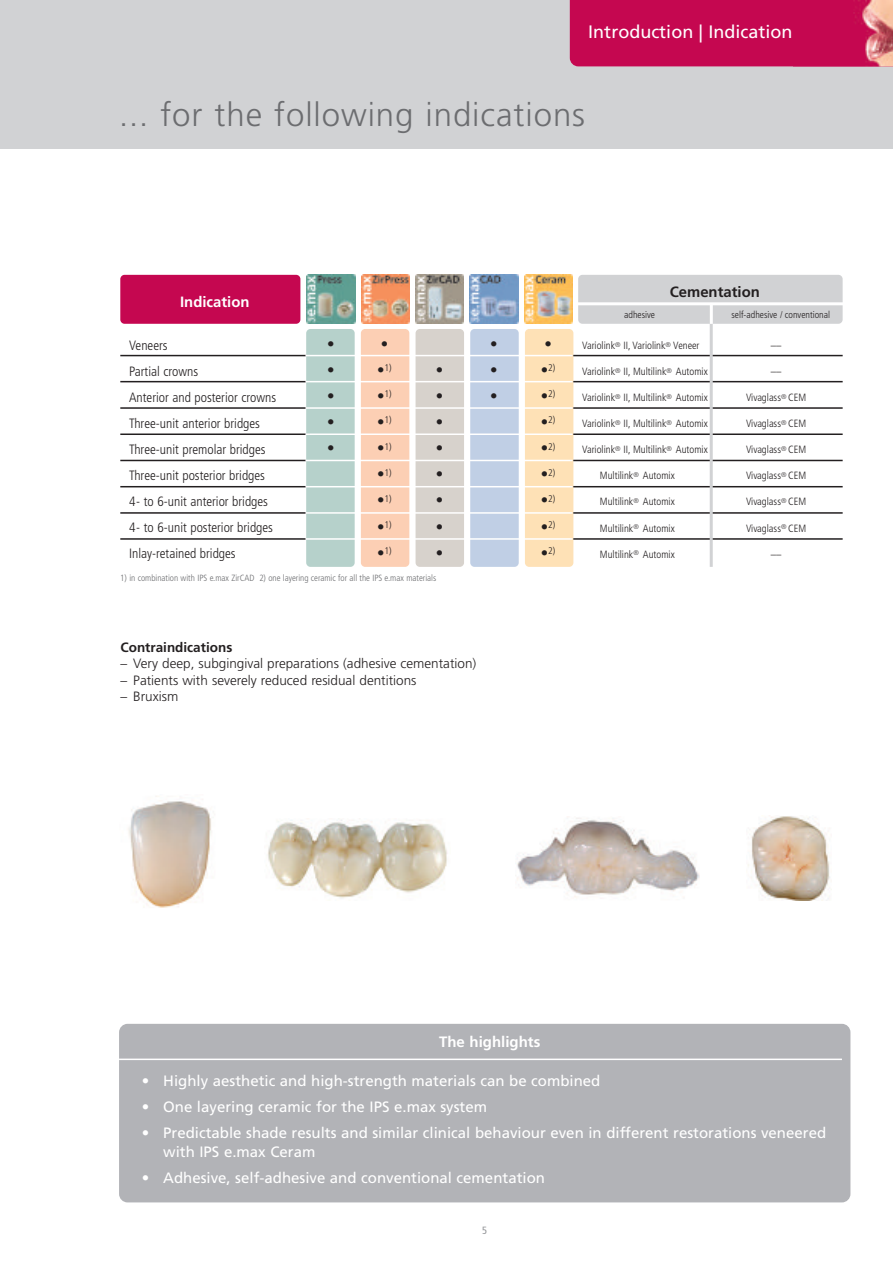
<style>
.page{position:relative;width:893px;height:1263px;background:#fff}
.page>*{position:absolute;margin:0;border:0;box-sizing:border-box;transform-origin:0 0}
.t1{font:300 33px "Frutiger";letter-spacing:.03em;color:#6c6d70}
.t2{font:18px "Frutiger";color:#fff}
.t3{font:15px/19.5px "Frutiger";color:#fff}
.t4{font:700 15px "Frutiger";color:#fff}
.t5{font:300 condensed 14.85px/26.1px "Frutiger";color:#231f20;text-align:justify}
.t6{font:700 14.85px "Frutiger";color:#231f20}
.t7{font:700 14.85px "Frutiger";color:#fff}
.t8{font:300 condensed 13.5px/26.1px "Frutiger";color:#231f20}
.t9{font:300 13.5px "Frutiger";color:#231f20}
.t10{font:700 13.5px "Frutiger";color:#231f20}
.t11{font:300 condensed 10.5px "Frutiger";color:#231f20}
.t12{font:condensed 10.5px "Frutiger";color:#939598}
.t13{font:300 condensed 9.75px "Frutiger";color:#231f20}
.t14{font:300 condensed 9.6px "Frutiger";color:#231f20}
.t15{font:300 condensed 9px "Frutiger";color:#6c6d70}
.s1{font-size:14.85px}
</style>
<div class="page">
<div style="left:0;top:0;width:893px;height:148px;background:#d1d2d4"></div>
<div style="left:570px;top:0;width:323px;height:66px;background:#c50750"></div>
<img style="left:793px;top:1px;width:100px;height:65px">
<div style="left:119px;top:1024px;width:731px;height:178px;background:#b2b3b7;border-radius:9px"></div>
<hr style="left:119px;top:1058px;width:723px;height:2px;background:#fff">
<img style="left:268px;top:820px;width:180px;height:78px">
<img style="left:517px;top:818px;width:182px;height:80px">
<img style="left:128px;top:796px;width:84px;height:112px">
<img style="left:748px;top:816px;width:82px;height:84px">
<div style="left:120px;top:275px;width:180px;height:49px;background:#c50750;border-radius:4px"></div>
<div style="left:578px;top:275px;width:265px;height:49px;background:#d1d2d4;border-radius:4px"></div>
<div style="left:306px;top:329px;width:49px;height:238px;background:#b6d1cb;border-radius:4px"></div>
<div style="left:361px;top:329px;width:48px;height:238px;background:#fccfb4;border-radius:4px"></div>
<div style="left:416px;top:329px;width:48px;height:238px;background:#d7d2cc;border-radius:4px"></div>
<div style="left:470px;top:329px;width:49px;height:238px;background:#c0cfe5;border-radius:4px"></div>
<div style="left:525px;top:329px;width:48px;height:238px;background:#fee1b6;border-radius:4px"></div>
<img style="left:307px;top:275px;width:48px;height:48px">
<img style="left:361px;top:275px;width:49px;height:48px">
<img style="left:415px;top:275px;width:49px;height:48px">
<img style="left:524px;top:275px;width:48px;height:48px">
<img style="left:470px;top:275px;width:48px;height:48px">
<hr style="left:120px;top:355px;width:186px;height:1px;background:#231f20">
<hr style="left:120px;top:407px;width:186px;height:2px;background:#231f20">
<hr style="left:120px;top:433px;width:186px;height:2px;background:#231f20">
<hr style="left:120px;top:460px;width:186px;height:1px;background:#231f20">
<hr style="left:120px;top:486px;width:186px;height:1px;background:#231f20">
<hr style="left:120px;top:512px;width:186px;height:2px;background:#231f20">
<hr style="left:120px;top:381px;width:186px;height:1px;background:#231f20">
<hr style="left:573px;top:355px;width:270px;height:1px;background:#231f20">
<hr style="left:573px;top:407px;width:270px;height:2px;background:#231f20">
<hr style="left:573px;top:433px;width:270px;height:2px;background:#231f20">
<hr style="left:573px;top:460px;width:270px;height:1px;background:#231f20">
<hr style="left:573px;top:486px;width:270px;height:1px;background:#231f20">
<hr style="left:573px;top:512px;width:270px;height:2px;background:#231f20">
<hr style="left:573px;top:381px;width:270px;height:1px;background:#231f20">
<hr style="left:306px;top:355px;width:266px;height:1px;background:#fff">
<hr style="left:306px;top:407px;width:266px;height:2px;background:#fff">
<hr style="left:306px;top:433px;width:266px;height:2px;background:#fff">
<hr style="left:306px;top:460px;width:266px;height:1px;background:#fff">
<hr style="left:306px;top:486px;width:266px;height:1px;background:#fff">
<hr style="left:306px;top:512px;width:266px;height:2px;background:#fff">
<hr style="left:120px;top:538px;width:186px;height:2px;background:#231f20">
<hr style="left:573px;top:538px;width:270px;height:2px;background:#231f20">
<hr style="left:306px;top:538px;width:266px;height:2px;background:#fff">
<hr style="left:306px;top:381px;width:266px;height:1px;background:#fff">
<hr style="left:710px;top:322px;width:3px;height:245px;background:#d1d2d4">
<hr style="left:576px;top:302px;width:267px;height:3px;background:#fff">
<hr style="left:710px;top:304px;width:3px;height:20px;background:#fff">
<h2 class="t2" style="left:588px;top:24px;width:206px">Introduction | Indication</h2>
<h1 class="t1" style="left:119px;top:101px;width:468px">... for the following indications</h1>
<h3 class="t7" style="left:180px;top:296px;width:71px">Indication</h3>
<p class="t8" style="left:129px;top:333px;width:149px">Veneers<br>Partial crowns<br>Anterior and posterior crowns<br>Three-unit anterior bridges<br>Three-unit premolar bridges<br>Three-unit posterior bridges<br>4- to 6-unit anterior bridges<br>4- to 6-unit posterior bridges<br>Inlay-retained bridges</p>
<h3 class="t5" style="left:327px;top:332px;width:9px">• • • • •</h3>
<h3 class="t5" style="left:381px;top:332px;width:9px">•</h3>
<p class="t14" style="left:377px;top:364px;width:16px"><span class="s1">•</span>1)</p>
<p class="t14" style="left:377px;top:390px;width:16px"><span class="s1">•</span>1)</p>
<p class="t14" style="left:377px;top:416px;width:16px"><span class="s1">•</span>1)</p>
<p class="t14" style="left:377px;top:442px;width:16px"><span class="s1">•</span>1)</p>
<p class="t14" style="left:377px;top:468px;width:16px"><span class="s1">•</span>1)</p>
<p class="t14" style="left:377px;top:494px;width:16px"><span class="s1">•</span>1)</p>
<p class="t14" style="left:377px;top:520px;width:16px"><span class="s1">•</span>1)</p>
<p class="t14" style="left:377px;top:546px;width:16px"><span class="s1">•</span>1)</p>
<h3 class="t5" style="left:436px;top:358px;width:9px">• • • • • • • •</h3>
<p class="t15" style="left:120px;top:575px;width:317px">1) in combination with IPS e.max ZirCAD 2) one layering ceramic for all the IPS e.max materials</p>
<h3 class="t5" style="left:490px;top:332px;width:9px">• • •</h3>
<h3 class="t5" style="left:544px;top:332px;width:9px">•</h3>
<p class="t14" style="left:541px;top:364px;width:16px"><span class="s1">•</span>2)</p>
<p class="t14" style="left:541px;top:390px;width:16px"><span class="s1">•</span>2)</p>
<p class="t14" style="left:541px;top:416px;width:16px"><span class="s1">•</span>2)</p>
<p class="t14" style="left:541px;top:442px;width:16px"><span class="s1">•</span>2)</p>
<p class="t14" style="left:541px;top:468px;width:16px"><span class="s1">•</span>2)</p>
<p class="t14" style="left:541px;top:494px;width:16px"><span class="s1">•</span>2)</p>
<p class="t14" style="left:541px;top:520px;width:16px"><span class="s1">•</span>2)</p>
<p class="t14" style="left:541px;top:546px;width:16px"><span class="s1">•</span>2)</p>
<p class="t10" style="left:121px;top:641px;width:113px">Contraindications</p>
<p class="t9" style="left:121px;top:658px;width:357px">– Very deep, subgingival preparations (adhesive cementation)</p>
<p class="t9" style="left:121px;top:674px;width:297px">– Patients with severely reduced residual dentitions</p>
<p class="t9" style="left:121px;top:691px;width:59px">– Bruxism</p>
<h3 class="t6" style="left:670px;top:286px;width:92px">Cementation</h3>
<p class="t13" style="left:624px;top:310px;width:32px">adhesive</p>
<p class="t13" style="left:731px;top:310px;width:100px">self-adhesive / conventional</p>
<p class="t11" style="left:582px;top:341px;width:119px">Variolink<sup>®</sup> II, Variolink<sup>®</sup> Veneer</p>
<p class="t11" style="left:771px;top:341px;width:12px">––</p>
<p class="t11" style="left:582px;top:367px;width:127px">Variolink<sup>®</sup> II, Multilink<sup>®</sup> Automix</p>
<p class="t11" style="left:771px;top:367px;width:12px">––</p>
<p class="t11" style="left:582px;top:393px;width:127px">Variolink<sup>®</sup> II, Multilink<sup>®</sup> Automix</p>
<p class="t11" style="left:746px;top:393px;width:62px">Vivaglass<sup>®</sup> CEM</p>
<p class="t11" style="left:582px;top:419px;width:127px">Variolink<sup>®</sup> II, Multilink<sup>®</sup> Automix</p>
<p class="t11" style="left:746px;top:419px;width:62px">Vivaglass<sup>®</sup> CEM</p>
<p class="t11" style="left:582px;top:445px;width:127px">Variolink<sup>®</sup> II, Multilink<sup>®</sup> Automix</p>
<p class="t11" style="left:746px;top:445px;width:62px">Vivaglass<sup>®</sup> CEM</p>
<p class="t11" style="left:600px;top:472px;width:76px">Multilink<sup>®</sup> Automix</p>
<p class="t11" style="left:746px;top:472px;width:62px">Vivaglass<sup>®</sup> CEM</p>
<p class="t11" style="left:600px;top:498px;width:76px">Multilink<sup>®</sup> Automix</p>
<p class="t11" style="left:746px;top:498px;width:62px">Vivaglass<sup>®</sup> CEM</p>
<p class="t11" style="left:600px;top:524px;width:76px">Multilink<sup>®</sup> Automix</p>
<p class="t11" style="left:746px;top:524px;width:62px">Vivaglass<sup>®</sup> CEM</p>
<p class="t11" style="left:600px;top:550px;width:76px">Multilink<sup>®</sup> Automix</p>
<p class="t11" style="left:771px;top:550px;width:12px">––</p>
<h3 class="t4" style="left:439px;top:1035px;width:103px">The highlights</h3>
<h3 class="t3" style="left:142px;top:1072px;width:460px">• Highly aesthetic and high-strength materials can be combined</h3>
<h3 class="t3" style="left:142px;top:1098px;width:347px">• One layering ceramic for the IPS e.max system</h3>
<h3 class="t3" style="left:163px;top:1124px;width:664px;text-indent:-21px">• Predictable shade results and similar clinical behaviour even in different restorations veneered with IPS e.max Ceram</h3>
<h3 class="t3" style="left:142px;top:1169px;width:405px">• Adhesive, self-adhesive and conventional cementation</h3>
<p class="t12" style="left:482px;top:1226px;width:7px">5</p>
</div>
